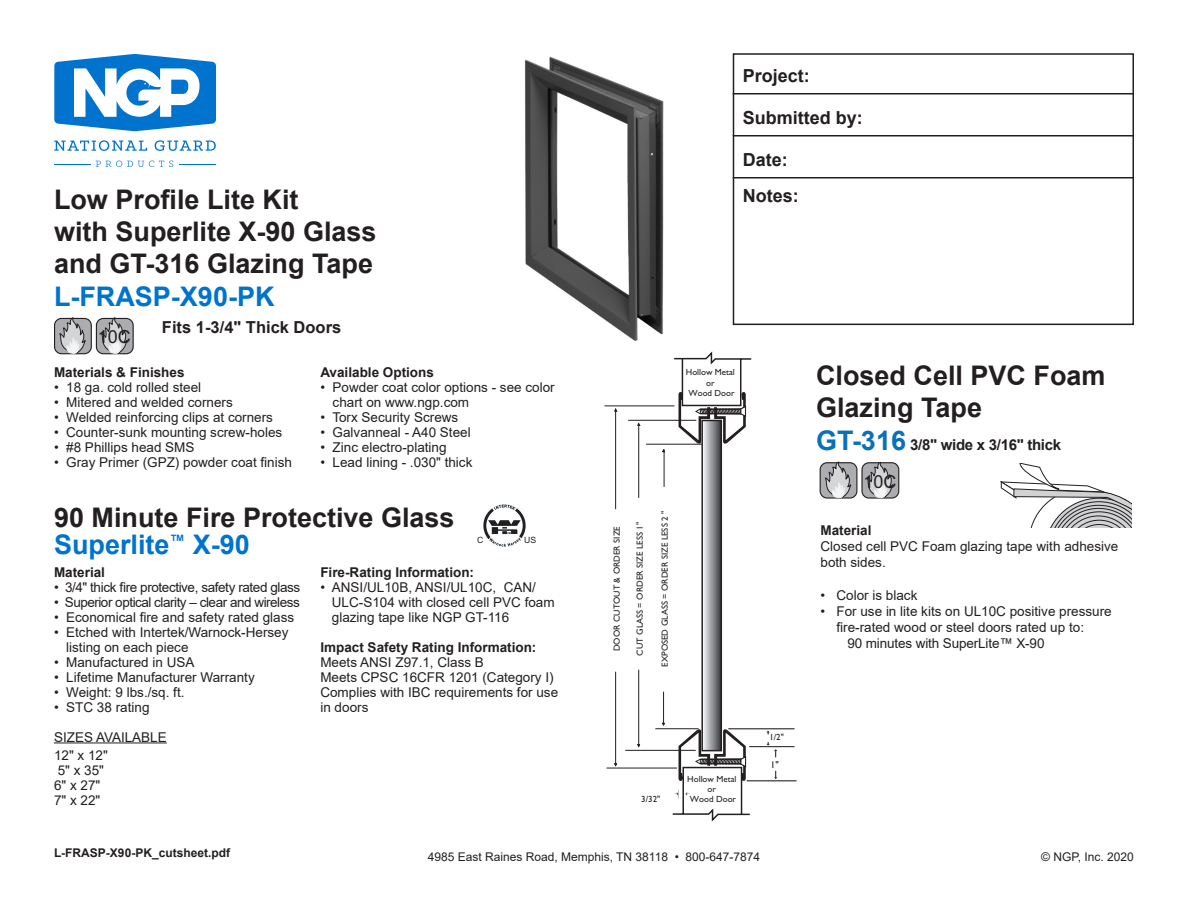
<style>
.page{position:relative;width:1188px;height:918px;background:#fff}
.page>*{position:absolute;margin:0;border:0;box-sizing:border-box;transform-origin:0 0}
.t1{font:700 27px/32.4px "Arial";color:#231f20}
.t2{font:700 27px "Arial";color:#0073ce}
.t3{font:700 18px/36px "Arial";color:#231f20}
.t4{font:18px "Arial";color:#231f20}
.t5{font:700 16.5px "Arial";color:#231f20}
.t6{font:700 15px "Arial";letter-spacing:-.02em;color:#231f20}
.t7{font:13.5px/15px "Arial";color:#231f20}
.t8{font:700 13.5px "Arial";color:#231f20}
.t9{font:13.5px "Arial";letter-spacing:-.03em;color:#231f20}
.t10{font:13.5px "Arial";letter-spacing:-.035em;color:#231f20}
.t11{font:12px "Arial";color:#231f20}
.t12{font:700 12px "Arial";color:#231f20}
.t13{font:9.75px "Gill Sans";color:#231f20}
.t14{font:8.85px/10.4px "Gill Sans";color:#231f20;text-align:center}
.t15{font:8.7px "Arial";color:#231f20}
.s1{font-size:27px;color:#0970b9}
</style>
<div class="page">
<hr style="left:733px;top:93px;width:401px;height:1px;background:#231f20">
<hr style="left:733px;top:135px;width:401px;height:1px;background:#231f20">
<hr style="left:733px;top:177px;width:401px;height:1px;background:#231f20">
<svg style="left:54px;top:54px;width:162px;height:77px"></svg>
<svg style="left:54px;top:140px;width:93px;height:11px"></svg>
<svg style="left:155px;top:140px;width:61px;height:11px"></svg>
<svg style="left:96px;top:161px;width:77px;height:6px"></svg>
<hr style="left:54px;top:164px;width:37px;height:1px;background:#0073ce">
<hr style="left:179px;top:164px;width:37px;height:1px;background:#0073ce">
<div style="left:733px;top:53px;width:401px;height:272px;border:2px solid #231f20"></div>
<svg style="left:1000px;top:463px;width:132px;height:65px"></svg>
<div style="left:820px;top:463px;width:37px;height:35px;background:#acadb1;border-radius:7px"></div>
<div style="left:820px;top:462px;width:37px;height:37px;border:1px solid #231f20;border-radius:7px"></div>
<svg style="left:825px;top:462px;width:27px;height:37px"></svg>
<div style="left:862px;top:463px;width:37px;height:35px;background:#acadb1;border-radius:7px"></div>
<div style="left:861px;top:462px;width:38px;height:37px;border:1px solid #231f20;border-radius:7px"></div>
<svg style="left:867px;top:462px;width:27px;height:37px"></svg>
<img style="left:525px;top:56px;width:139px;height:285px">
<div style="left:55px;top:318px;width:36px;height:36px;background:#acadb1;border-radius:7px"></div>
<div style="left:54px;top:318px;width:38px;height:36px;border:1px solid #231f20;border-radius:7px"></div>
<svg style="left:60px;top:318px;width:26px;height:36px"></svg>
<div style="left:96px;top:318px;width:37px;height:36px;background:#acadb1;border-radius:7px"></div>
<div style="left:96px;top:318px;width:38px;height:36px;border:1px solid #231f20;border-radius:7px"></div>
<svg style="left:101px;top:318px;width:27px;height:37px"></svg>
<hr style="left:615px;top:672px;width:1px;height:93px;background:#231f20">
<hr style="left:638px;top:670px;width:1px;height:76px;background:#231f20">
<hr style="left:663px;top:692px;width:1px;height:33px;background:#231f20">
<hr style="left:615px;top:408px;width:1px;height:101px;background:#231f20">
<hr style="left:638px;top:424px;width:1px;height:74px;background:#231f20">
<hr style="left:664px;top:449px;width:1px;height:38px;background:#231f20">
<hr style="left:605px;top:406px;width:69px;height:1px;background:#231f20">
<hr style="left:628px;top:420px;width:68px;height:1px;background:#231f20">
<hr style="left:646px;top:444px;width:56px;height:1px;background:#231f20">
<hr style="left:625px;top:750px;width:71px;height:1px;background:#231f20">
<hr style="left:655px;top:728px;width:44px;height:1px;background:#231f20">
<hr style="left:747px;top:781px;width:50px;height:1px;background:#231f20">
<svg style="left:774px;top:771px;width:3px;height:8px"></svg>
<hr style="left:728px;top:729px;width:66px;height:1px;background:#231f20">
<hr style="left:749px;top:746px;width:45px;height:1px;background:#231f20">
<svg style="left:767px;top:742px;width:10px;height:15px"></svg>
<hr style="left:607px;top:768px;width:70px;height:1px;background:#231f20">
<svg style="left:671px;top:351px;width:82px;height:471px"></svg>
<hr style="left:54px;top:742px;width:113px;height:1px;background:#231f20">
<img style="left:484px;top:505px;width:41px;height:41px">
<p class="t1" style="left:54px;top:183px;width:324px">Low Profile Lite Kit<br>with Superlite X-90 Glass and GT-316 Glazing Tape</p>
<p class="t2" style="left:54px;top:277px;width:222px">L-FRASP-X90-PK</p>
<p class="t5" style="left:162px;top:315px;width:181px">Fits 1-3/4" Thick Doors</p>
<p class="t4" style="left:98px;top:325px;width:35px">10C</p>
<p class="t8" style="left:54px;top:362px;width:132px">Materials &amp; Finishes</p>
<p class="t7" style="left:54px;top:379px;width:149px">• 18 ga. cold rolled steel</p>
<p class="t7" style="left:54px;top:394px;width:180px">• Mitered and welded corners</p>
<p class="t7" style="left:54px;top:409px;width:221px">• Welded reinforcing clips at corners</p>
<p class="t7" style="left:54px;top:424px;width:230px">• Counter-sunk mounting screw-holes</p>
<p class="t7" style="left:54px;top:439px;width:142px">• #8 Phillips head SMS</p>
<p class="t7" style="left:54px;top:454px;width:240px">• Gray Primer (GPZ) powder coat finish</p>
<p class="t8" style="left:320px;top:362px;width:115px">Available Options</p>
<p class="t7" style="left:333px;top:379px;width:224px;text-indent:-12px">• Powder coat color options - see color chart on www.ngp.com</p>
<p class="t7" style="left:320px;top:409px;width:140px">• Torx Security Screws</p>
<p class="t7" style="left:320px;top:424px;width:152px">• Galvanneal - A40 Steel</p>
<p class="t7" style="left:320px;top:439px;width:128px">• Zinc electro-plating</p>
<p class="t7" style="left:320px;top:454px;width:154px">• Lead lining - .030" thick</p>
<p class="t1" style="left:54px;top:501px;width:402px">90 Minute Fire Protective Glass</p>
<p class="t2" style="left:54px;top:525px;width:197px">Superlite<sup>™</sup> X-90</p>
<p class="t8" style="left:54px;top:562px;width:53px">Material</p>
<p class="t9" style="left:54px;top:577px;width:248px">• 3/4" thick fire protective, safety rated glass</p>
<p class="t10" style="left:54px;top:592px;width:247px">• Superior optical clarity – clear and wireless</p>
<p class="t7" style="left:54px;top:609px;width:242px">• Economical fire and safety rated glass</p>
<p class="t7" style="left:66px;top:624px;width:224px;text-indent:-12px">• Etched with Intertek/Warnock-Hersey listing on each piece</p>
<p class="t7" style="left:54px;top:654px;width:142px">• Manufactured in USA</p>
<p class="t7" style="left:54px;top:669px;width:202px">• Lifetime Manufacturer Warranty</p>
<p class="t7" style="left:54px;top:684px;width:132px">• Weight: 9 lbs./sq. ft.</p>
<p class="t7" style="left:54px;top:699px;width:97px">• STC 38 rating</p>
<p class="t7" style="left:54px;top:729px;width:114px">SIZES AVAILABLE</p>
<p class="t7" style="left:54px;top:747px;width:55px">12" x 12"</p>
<p class="t7" style="left:58px;top:762px;width:48px">5" x 35"</p>
<p class="t7" style="left:54px;top:777px;width:48px">6" x 27"</p>
<p class="t7" style="left:54px;top:792px;width:48px">7" x 22"</p>
<p class="t15" style="left:477px;top:534px;width:8px">C</p>
<p class="t15" style="left:524px;top:534px;width:14px">US</p>
<p class="t8" style="left:320px;top:562px;width:155px">Fire-Rating Information:</p>
<p class="t7" style="left:332px;top:579px;width:224px;text-indent:-11px">• ANSI/UL10B, ANSI/UL10C, CAN/<br>ULC-S104 with closed cell PVC foam glazing tape like NGP GT-116</p>
<p class="t8" style="left:320px;top:637px;width:218px">Impact Safety Rating Information:</p>
<p class="t7" style="left:320px;top:654px;width:165px">Meets ANSI Z97.1, Class B</p>
<p class="t7" style="left:320px;top:669px;width:235px">Meets CPSC 16CFR 1201 (Category I)</p>
<p class="t7" style="left:320px;top:684px;width:239px">Complies with IBC requirements for use in doors</p>
<h2 class="t3" style="left:743px;top:58px;width:69px">Project:</h2>
<h2 class="t3" style="left:743px;top:100px;width:122px">Submitted by:</h2>
<h2 class="t3" style="left:743px;top:142px;width:57px">Date:<br>Notes:</h2>
<p class="t14" style="left:686px;top:367px;width:51px">Hollow Metal or<br>Wood Door</p>
<p class="t14" style="left:612px;top:651px;width:127px;rotate:-90deg">DOOR CUTOUT &amp; ORDER SIZE</p>
<p class="t14" style="left:635px;top:656px;width:135px;rotate:-90deg">CUT GLASS = ORDER SIZE LESS 1"</p>
<p class="t14" style="left:659px;top:667px;width:157px;rotate:-90deg">EXPOSED GLASS = ORDER SIZE LESS 2 "</p>
<p class="t14" style="left:641px;top:794px;width:21px">3/32"</p>
<p class="t14" style="left:687px;top:773px;width:51px">Hollow Metal or<br>Wood Door</p>
<p class="t14" style="left:769px;top:732px;width:16px">1/2"</p>
<p class="t13" style="left:771px;top:759px;width:10px">1"</p>
<p class="t1" style="left:816px;top:360px;width:291px">Closed Cell PVC Foam<br>Glazing Tape</p>
<p class="t6" style="left:816px;top:434px;width:247px"><span class="s1">GT-316</span> 3/8" wide x 3/16" thick</p>
<p class="t4" style="left:863px;top:469px;width:35px">10C</p>
<p class="t8" style="left:820px;top:521px;width:53px">Material</p>
<p class="t7" style="left:820px;top:538px;width:299px;line-height:16.2px">Closed cell PVC Foam glazing tape with adhesive both sides.</p>
<p class="t7" style="left:820px;top:587px;width:98px">• Color is black</p>
<p class="t7" style="left:836px;top:603px;width:277px;line-height:16.2px;text-indent:-16px">• For use in lite kits on UL10C positive pressure fire-rated wood or steel doors rated up to:</p>
<p class="t7" style="left:848px;top:636px;width:199px">90 minutes with SuperLite™ X-90</p>
<p class="t12" style="left:54px;top:844px;width:178px">L-FRASP-X90-PK_cutsheet.pdf</p>
<p class="t11" style="left:428px;top:849px;width:334px">4985 East Raines Road, Memphis, TN 38118 • 800-647-7874</p>
<p class="t11" style="left:1041px;top:849px;width:94px">© NGP, Inc. 2020</p>
</div>
